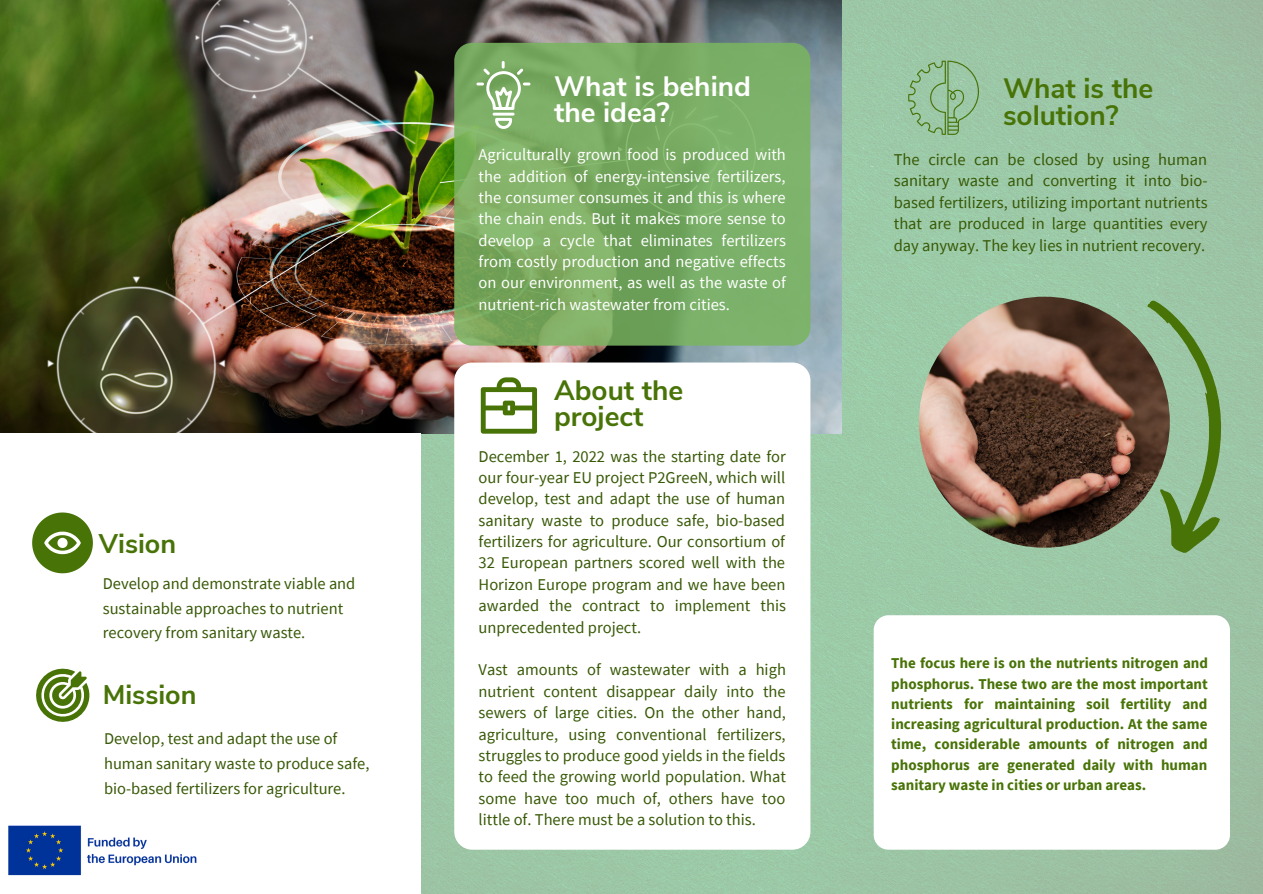
<style>
.page{position:relative;width:1263px;height:894px;background:#fff}
.page>*{position:absolute;margin:0;border:0;box-sizing:border-box;transform-origin:0 0}
.t1{font:700 27.9px/26.2px "Nunito Sans";color:#487307}
.t2{font:700 27.9px/26.2px "Nunito Sans";color:#fff}
.t3{font:700 27px "Nunito Sans";color:#487307}
.t4{font:16.5px/21.3px "Source Sans Pro";color:#385906;text-align:justify}
.t5{font:16.5px/21.3px "Source Sans Pro";color:#fff;text-align:justify}
.t6{font:700 15px/20.2px "Source Sans Pro";color:#487307;text-align:justify}
</style>
<div class="page">
<img style="left:421px;top:0;width:842px;height:893px">
<svg style="left:908px;top:61px;width:71px;height:74px;background:#91bd93"></svg>
<img style="left:919px;top:296px;width:251px;height:251px;border-radius:50%">
<div style="left:874px;top:615px;width:356px;height:234px;background:#fff;border-radius:15px"></div>
<svg style="left:1147px;top:297px;width:83px;height:258px;background:#85a87c"></svg>
<img style="left:0;top:0;width:841px;height:433px">
<svg style="left:454px;top:43px;width:356px;height:302px;background:#7aac64"></svg>
<hr style="left:493px;top:113px;width:22px;height:3px;background:#fff">
<svg style="left:495px;top:118px;width:17px;height:11px"></svg>
<svg style="left:476px;top:61px;width:54px;height:49px"></svg>
<div style="left:454px;top:362px;width:356px;height:487px;background:#fff;border-radius:18px"></div>
<svg style="left:481px;top:377px;width:56px;height:56px"></svg>
<svg style="left:36px;top:668px;width:54px;height:54px"></svg>
<svg style="left:32px;top:512px;width:61px;height:61px"></svg>
<img style="left:8px;top:825px;width:189px;height:51px">
<h2 class="t3" style="left:99px;top:525px;width:79px">Vision</h2>
<p class="t4" style="left:103px;top:570px;width:254px;line-height:24.8px;text-align:left">Develop and demonstrate viable and sustainable approaches to nutrient recovery from sanitary waste.</p>
<h2 class="t3" style="left:103px;top:676px;width:95px">Mission</h2>
<p class="t4" style="left:104px;top:725px;width:267px;line-height:24.8px;text-align:left">Develop, test and adapt the use of human sanitary waste to produce safe, bio-based fertilizers for agriculture.</p>
<h1 class="t2" style="left:554px;top:73px;width:198px">What is behind the idea?</h1>
<p class="t5" style="left:479px;top:143px;width:309px">Agriculturally grown food is produced with the addition of energy-intensive fertilizers, the consumer consumes it and this is where the chain ends. But it makes more sense to develop a cycle that eliminates fertilizers from costly production and negative effects on our environment, as well as the waste of nutrient-rich wastewater from cities.</p>
<h1 class="t1" style="left:554px;top:377px;width:131px">About the project</h1>
<p class="t4" style="left:479px;top:445px;width:309px">December 1, 2022 was the starting date for our four-year EU project P2GreeN, which will develop, test and adapt the use of human sanitary waste to produce safe, bio-based fertilizers for agriculture. Our consortium of 32 European partners scored well with the Horizon Europe program and we have been awarded the contract to implement this unprecedented project.</p>
<p class="t4" style="left:479px;top:658px;width:309px">Vast amounts of wastewater with a high nutrient content disappear daily into the sewers of large cities. On the other hand, agriculture, using conventional fertilizers, struggles to produce good yields in the fields to feed the growing world population. What some have too much of, others have too little of. There must be a solution to this.</p>
<h1 class="t1" style="left:1003px;top:76px;width:152px">What is the solution?</h1>
<p class="t4" style="left:894px;top:148px;width:315px">The circle can be closed by using human sanitary waste and converting it into bio&shy;based fertilizers, utilizing important nutrients that are produced in large quantities every day anyway. The key lies in nutrient recovery.</p>
<p class="t6" style="left:891px;top:652px;width:318px">The focus here is on the nutrients nitrogen and phosphorus. These two are the most important nutrients for maintaining soil fertility and increasing agricultural production. At the same time, considerable amounts of nitrogen and phosphorus are generated daily with human sanitary waste in cities or urban areas.</p>
</div>
